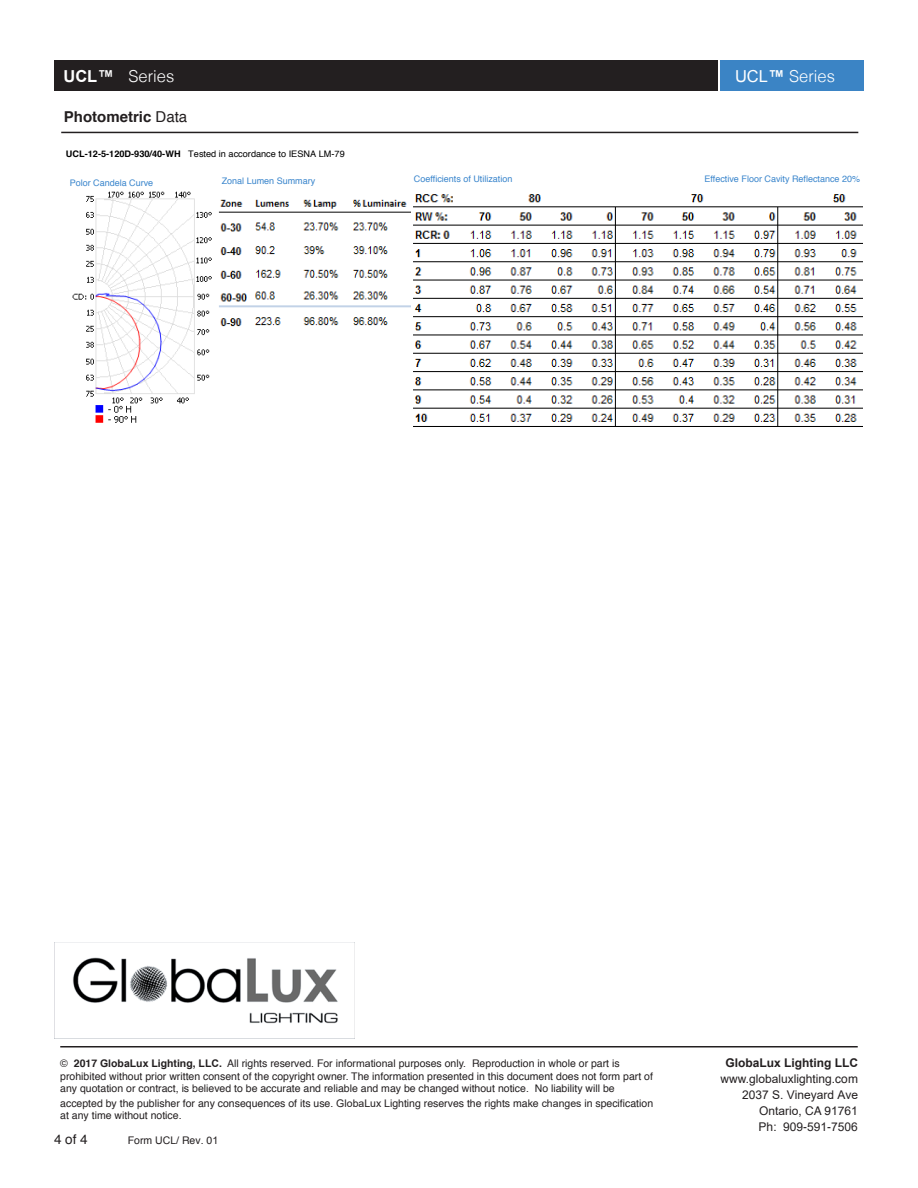
<style>
.page{position:relative;width:918px;height:1188px;background:#fff}
.page>*{position:absolute;margin:0;border:0;box-sizing:border-box;transform-origin:0 0}
.t1{font:300 16.5px "Helvetica";color:#fff}
.t2{font:700 16.5px "Arial";color:#fff}
.t3{font:700 15px "Helvetica";color:#231f20}
.t4{font:13.5px "Helvetica";color:#231f20}
.t5{font:12px/16px "Arial";color:#231f20;text-align:justify}
.t6{font:12px "Helvetica";color:#231f20}
.t7{font:700 12px "Arial";color:#231f20}
.t8{font:10.5px/12.5px "Helvetica";color:#231f20}
.t9{font:9px "Helvetica";color:#3985cc}
.t10{font:9px "Helvetica";color:#000}
.s1{font-weight:400}
.s2{font-family:"Arial";font-weight:700}
.s3{font-weight:700}
.s4{font-family:"Arial";font-weight:400}
.s5{font-family:"Arial"}
.s6{font-family:"Helvetica"}
</style>
<div class="page">
<hr style="left:60px;top:1046px;width:798px;height:2px;background:#231f20">
<hr style="left:61px;top:132px;width:797px;height:1px;background:#231f20">
<div style="left:54px;top:60px;width:663px;height:30px;background:#231f20"></div>
<div style="left:721px;top:60px;width:143px;height:30px;background:#3b84c5"></div>
<img style="left:54px;top:943px;width:301px;height:96px">
<img style="left:72px;top:191px;width:140px;height:232px">
<img style="left:218px;top:199px;width:193px;height:128px">
<img style="left:413px;top:194px;width:450px;height:232px">
<h1 class="t2" style="left:77px;top:65px;width:23px">TS</h1>
<h2 class="t3" style="left:64px;top:105px;width:125px">Photometric <span class="s1">Data</span></h2>
<h1 class="t1" style="left:63px;top:62px;width:112px"><span class="s2">UCL</span><span class="s2">™</span> Series</h1>
<p class="t10" style="left:66px;top:147px;width:280px"><span class="s3">UCL-12-5-120D-930/40-WH</span> Tested in accordance to IESNA LM-79</p>
<h1 class="t1" style="left:735px;top:62px;width:101px"><span class="s4">UCL</span><span class="s2">™</span> Series</h1>
<p class="t9" style="left:70px;top:176px;width:85px">Polor Candela Curve</p>
<p class="t9" style="left:222px;top:174px;width:95px">Zonal Lumen Summary</p>
<p class="t9" style="left:414px;top:172px;width:100px">Coefficients of Utilization</p>
<p class="t9" style="left:704px;top:172px;width:157px">Effective Floor Cavity Reflectance 20%</p>
<p class="t8" style="left:60px;top:1058px;width:594px">© <span class="s3">2017</span> <span class="s2">GlobaLux</span> <span class="s3">Lighting,</span> <span class="s2">LLC</span><span class="s3">.</span> All rights reserved. For <span class="s5">informational</span> purposes only. Reproduction in whole or part is prohibited without prior written consent of the copyright owner. The information presented in this document does not form part of any quotation or contract, is believed to be accurate and reliable and may be changed without notice. No liability will be</p>
<p class="t8" style="left:60px;top:1097px;width:594px">accepted by the publisher for any consequences of its use. <span class="s5">GlobaLux</span> Lighting reserves the rights make <span class="s5">changes</span> in specification at any time without notice.</p>
<p class="t8" style="left:128px;top:1134px;width:92px">Form <span class="s5">UCL</span>/ Rev. 0<span class="s5">1</span></p>
<p class="t4" style="left:54px;top:1129px;width:35px">4 of 4</p>
<p class="t7" style="left:726px;top:1054px;width:134px">GlobaLux Lighting LLC</p>
<p class="t6" style="left:721px;top:1069px;width:139px">www.<span class="s5">globalux</span>lighting.com</p>
<p class="t5" style="left:759px;top:1087px;width:101px;text-indent:-17px">2037 S. Vineyard Ave Ontario<span class="s6">, CA 9</span>1<span class="s6">7</span>61<br><span class="s6">Ph:</span> 909<span class="s6">-</span>591<span class="s6">-</span>7506</p>
</div>
